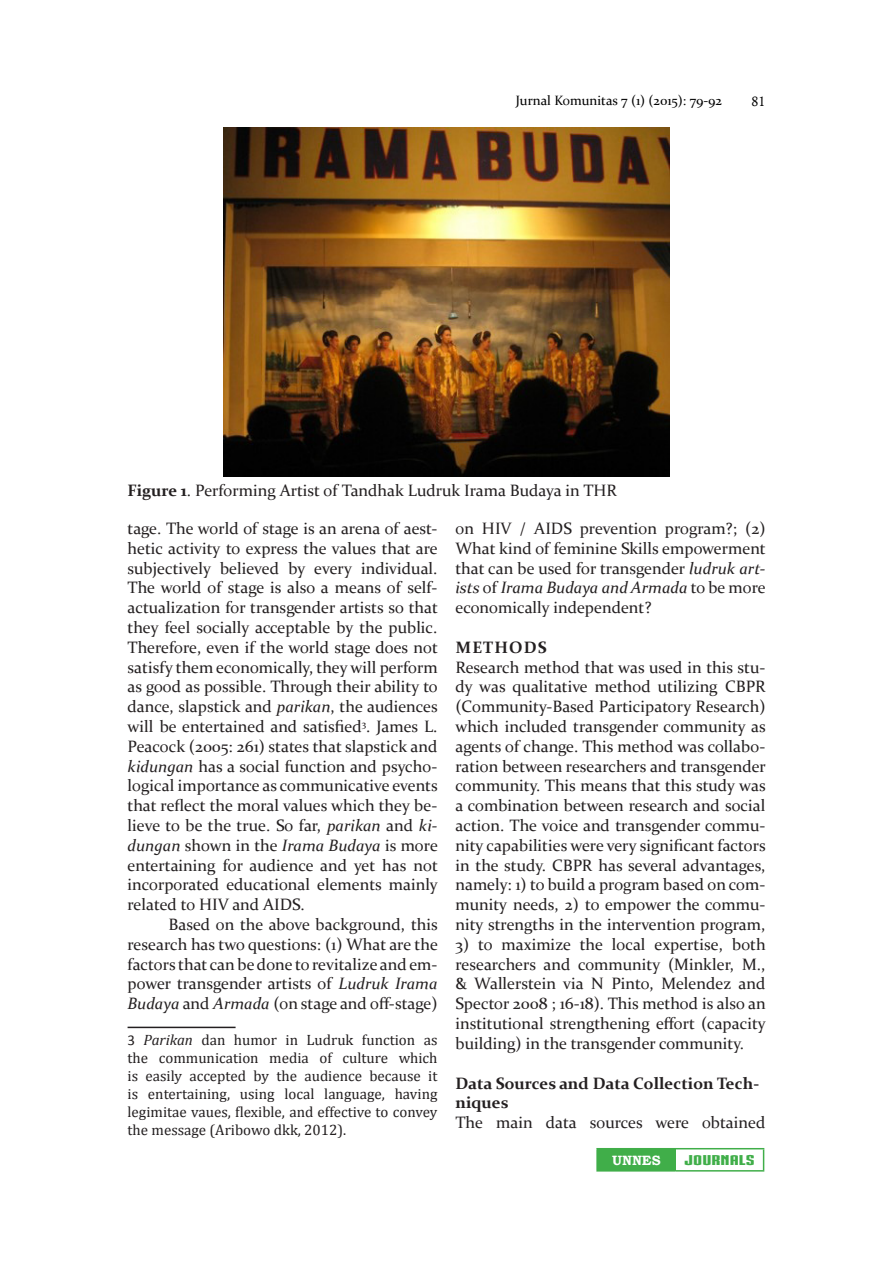
<style>
.page{position:relative;width:893px;height:1263px;background:#fff}
.page>*{position:absolute;margin:0;border:0;box-sizing:border-box;transform-origin:0 0}
.t1{font:16.5px/19.8px "Constantia";color:#231f20;text-align:justify}
.t2{font:700 16.5px/19.8px "Constantia";color:#231f20}
.t3{font:700 16.5px "Constantia";letter-spacing:.06em;color:#231f20}
.t4{font:15px/18px "Cambria";color:#231f20;text-align:justify}
.t5{font:13.5px "Constantia";color:#000}
.t6{font:13.5px "IRONMANOFWAR002 NCV";color:#40ae49;scale:1.53 1}
.t7{font:700 13.5px "Bookman Old Style";color:#fff}
.t8{font:13.5px "Calisto";color:#000}
.s1{font-weight:700}
.s2{font-style:italic}
.s3{font-family:"Calibri"}
</style>
<div class="page">
<div style="left:597px;top:1149px;width:78px;height:22px;background:#40ae49"></div>
<hr style="left:596px;top:1148px;width:79px;height:1px;background:#40ae49">
<hr style="left:596px;top:1149px;width:2px;height:21px;background:#40ae49">
<hr style="left:675px;top:1148px;width:89px;height:1px;background:#40ae49">
<svg style="left:763px;top:1149px;width:1px;height:21px"></svg>
<hr style="left:596px;top:1170px;width:79px;height:1px;background:#40ae49">
<hr style="left:675px;top:1170px;width:89px;height:1px;background:#40ae49">
<hr style="left:128px;top:1027px;width:108px;height:1px;background:#231f20">
<img style="left:224px;top:128px;width:445px;height:348px">
<p class="t5" style="left:516px;top:94px;width:208px">Jurnal Komunitas 7 (1) (2015): 79-92</p>
<p class="t8" style="left:752px;top:96px;width:15px">81</p>
<p class="t1" style="left:128px;top:482px;width:491px"><span class="s1">Figure 1</span>. Performing Artist of Tandhak Ludruk Irama Budaya in THR</p>
<p class="t1" style="left:128px;top:520px;width:312px">tage. The world of stage is an arena of aest&shy;hetic activity to express the values that are subjectively believed by every individual.<br>The world of stage is also a means of self&shy;actualization for transgender artists so that they feel socially acceptable by the public.<br>Therefore, even if the world stage does not satisfy them economically, they will perform as good as possible. Through their ability to dance, slapstick and <span class="s2">parikan</span>, the audiences will be entertained and satisfied<sup>3</sup>. James L.<br>Peacock (2005: 261) states that slapstick and <span class="s2">kidungan</span> has a social function and psycho&shy;logical importance as communicative events that reflect the moral values which they be&shy;lieve to be the true. So far, <span class="s2">parikan</span> and <span class="s2">ki&shy;dungan</span> shown in the <span class="s2">Irama Budaya</span> is more entertaining for audience and yet has not incorporated educational elements mainly related to HIV and AIDS.</p>
<p class="t1" style="left:128px;top:916px;width:312px;text-indent:41px">Based on the above background, this research has two questions: (1) What are the factors that can be done to revitalize and em&shy;power transgender artists of <span class="s2">Ludruk Irama Budaya</span> and <span class="s2">Armada</span> (on stage and off-stage)</p>
<p class="t4" style="left:128px;top:1033px;width:311px"><span class="s3">3</span> <span class="s2">Parikan</span> dan humor in Ludruk function as the communication media of culture which is easily accepted by the audience because it is entertaining, using local language, having legimitae vaues, flexible, and effective to convey the message (Aribowo dkk, 2012).</p>
<p class="t1" style="left:455px;top:520px;width:312px">on HIV / AIDS prevention program?; (2)<br>What kind of feminine Skills empowerment that can be used for transgender <span class="s2">ludruk art&shy;ists</span> of <span class="s2">Irama Budaya and Armada</span> to be more economically independent?</p>
<p class="t3" style="left:456px;top:641px;width:92px">METHODS</p>
<p class="t1" style="left:455px;top:658px;width:312px">Research method that was used in this stu&shy;dy was qualitative method utilizing CBPR (Community-Based Participatory Research) which included transgender community as agents of change. This method was collabo&shy;ration between researchers and transgender community. This means that this study was a combination between research and social action. The voice and transgender commu&shy;nity capabilities were very significant factors in the study. CBPR has several advantages, namely: 1) to build a program based on com&shy;munity needs, 2) to empower the commu&shy;nity strengths in the intervention program,</p>
<p class="t1" style="left:455px;top:936px;width:312px">3) to maximize the local expertise, both researchers and community (Minkler, M., &amp; Wallerstein via N Pinto, Melendez and Spector 2008 ; 16-18). This method is also an institutional strengthening effort (capacity building) in the transgender community.</p>
<p class="t2" style="left:455px;top:1074px;width:305px">Data Sources and Data Collection Tech&shy;niques</p>
<p class="t1" style="left:455px;top:1114px;width:311px">The main data sources were obtained</p>
<p class="t7" style="left:612px;top:1152px;width:50px">UNNES</p>
<p class="t6" style="left:684px;top:1152px;width:48px">JOURNALS</p>
</div>
